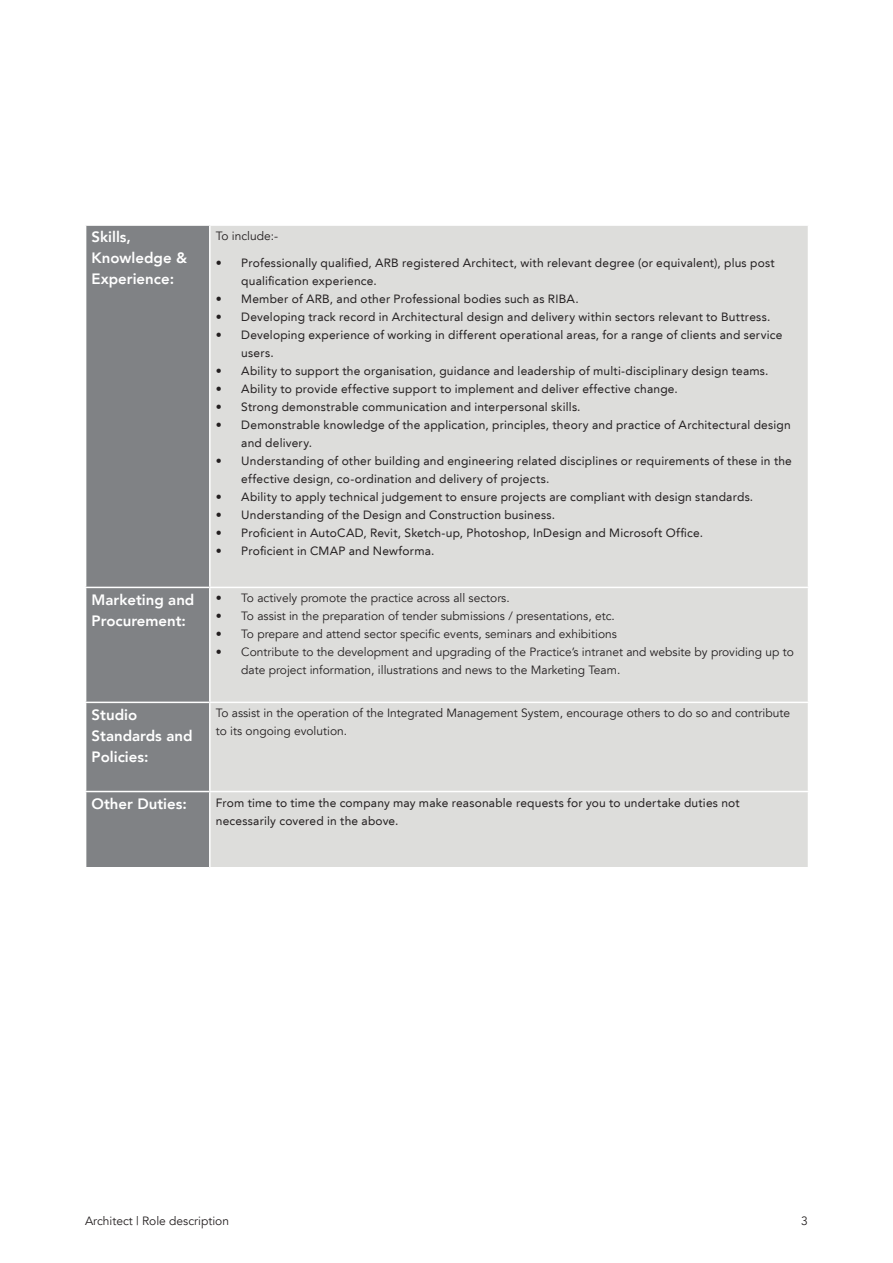
<style>
.page{position:relative;width:893px;height:1263px;background:#fff}
.page>*{position:absolute;margin:0;border:0;box-sizing:border-box;transform-origin:0 0}
.Table_Header_White{font:800 15px/21px "Avenir LT";color:#fff}
.Body{font:12px/18px "Avenir LT";letter-spacing:.015em;color:#231f20}
.Body-2{font:12px/18px "Avenir LT";color:#231f20}
</style>
<div class="page">
<div style="left:86px;top:226px;width:123px;height:641px;background:#808285"></div>
<div style="left:211px;top:226px;width:597px;height:641px;background:#dddddb"></div>
<hr style="left:85px;top:587px;width:125px;height:1px;background:#fff">
<hr style="left:210px;top:587px;width:599px;height:1px;background:#fff">
<hr style="left:85px;top:702px;width:125px;height:1px;background:#fff">
<hr style="left:210px;top:702px;width:599px;height:1px;background:#fff">
<hr style="left:85px;top:791px;width:125px;height:1px;background:#fff">
<hr style="left:210px;top:791px;width:599px;height:1px;background:#fff">
<p class="Table_Header_White" style="left:92px;top:227px;width:97px">Skills,<br>Knowledge &amp;<br>Experience:</p>
<p class="Body-2" style="left:216px;top:227px;width:64px">To include:-</p>
<p class="Body" style="left:241px;top:254px;width:535px;text-indent:-26px">• Professionally qualified, ARB registered Architect, with relevant degree (or equivalent), plus post qualification experience.</p>
<p class="Body" style="left:216px;top:290px;width:364px">• Member of ARB, and other Professional bodies such as RIBA.</p>
<p class="Body" style="left:216px;top:308px;width:556px">• Developing track record in Architectural design and delivery within sectors relevant to Buttress.</p>
<p class="Body" style="left:241px;top:326px;width:543px;text-indent:-26px">• Developing experience of working in different operational areas, for a range of clients and service users.</p>
<p class="Body" style="left:216px;top:362px;width:554px">• Ability to support the organisation, guidance and leadership of multi-disciplinary design teams.</p>
<p class="Body" style="left:216px;top:380px;width:464px">• Ability to provide effective support to implement and deliver effective change.</p>
<p class="Body" style="left:216px;top:398px;width:366px">• Strong demonstrable communication and interpersonal skills.</p>
<p class="Body" style="left:241px;top:416px;width:551px;text-indent:-26px">• Demonstrable knowledge of the application, principles, theory and practice of Architectural design and delivery.</p>
<p class="Body" style="left:241px;top:452px;width:552px;text-indent:-26px">• Understanding of other building and engineering related disciplines or requirements of these in the effective design, co-ordination and delivery of projects.</p>
<p class="Body" style="left:216px;top:488px;width:539px">• Ability to apply technical judgement to ensure projects are compliant with design standards.</p>
<p class="Body" style="left:216px;top:506px;width:341px">• Understanding of the Design and Construction business.</p>
<p class="Body" style="left:216px;top:524px;width:489px">• Proficient in AutoCAD, Revit, Sketch-up, Photoshop, InDesign and Microsoft Office.</p>
<p class="Body" style="left:216px;top:542px;width:220px">• Proficient in CMAP and Newforma.</p>
<p class="Table_Header_White" style="left:92px;top:589px;width:104px">Marketing and<br>Procurement:</p>
<p class="Body-2" style="left:216px;top:590px;width:295px">• To actively promote the practice across all sectors.</p>
<p class="Body-2" style="left:216px;top:608px;width:401px">• To assist in the preparation of tender submissions / presentations, etc.</p>
<p class="Body-2" style="left:216px;top:626px;width:403px">• To prepare and attend sector specific events, seminars and exhibitions</p>
<p class="Body-2" style="left:241px;top:644px;width:554px;text-indent:-26px">• Contribute to the development and upgrading of the Practice’s intranet and website by providing up to date project information, illustrations and news to the Marketing Team.</p>
<p class="Table_Header_White" style="left:92px;top:704px;width:102px">Studio<br>Standards and<br>Policies:</p>
<p class="Body-2" style="left:216px;top:705px;width:576px">To assist in the operation of the Integrated Management System, encourage others to do so and contribute to its ongoing evolution.</p>
<p class="Table_Header_White" style="left:92px;top:793px;width:97px">Other Duties:</p>
<p class="Body" style="left:216px;top:793px;width:525px">From time to time the company may make reasonable requests for you to undertake duties not necessarily covered in the above.</p>
<p class="Body-2" style="left:85px;top:1212px;width:145px">Architect | Role description</p>
<p class="Body-2" style="left:801px;top:1212px;width:8px">3</p>
</div>
